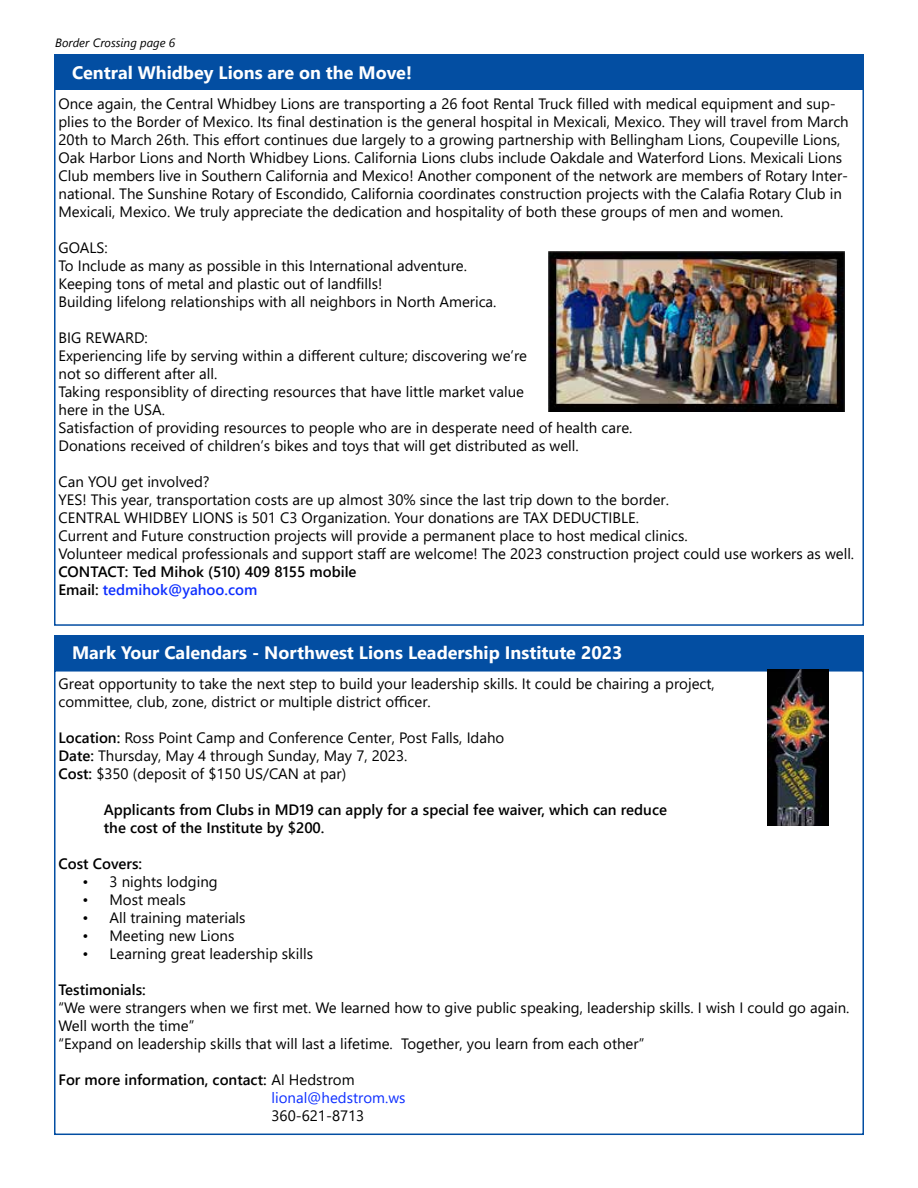
<style>
.page{position:relative;width:918px;height:1188px;background:#fff}
.page>*{position:absolute;margin:0;border:0;box-sizing:border-box;transform-origin:0 0}
.t1{font:700 18px "Segoe UI";color:#fff}
.t2{font:15px/18px "Segoe UI";color:#000}
.t3{font:600 15px/18px "Segoe UI";color:#000}
.t4{font:italic 12px "Segoe UI";color:#000}
.s1{color:#0e2fff}
.s2{font-weight:600}
.s3{font-weight:400}
.s4{font-weight:400;color:#0e2fff}
</style>
<div class="page">
<div style="left:54px;top:54px;width:810px;height:36px;background:#034ea2"></div>
<div style="left:54px;top:635px;width:810px;height:36px;background:#034ea2"></div>
<img style="left:768px;top:670px;width:60px;height:156px">
<img style="left:548px;top:251px;width:296px;height:160px">
<p class="t4" style="left:55px;top:31px;width:122px">Border Crossing page 6</p>
<p class="t1" style="left:72px;top:55px;width:341px">Central Whidbey Lions are on the Move!</p>
<p class="t2" style="left:58px;top:93px;width:792px">Once again, the Central Whidbey Lions are transporting a 26 foot Rental Truck filled with medical equipment and sup&shy;plies to the Border of Mexico. Its final destination is the general hospital in Mexicali, Mexico. They will travel from March 20th to March 26th. This effort continues due largely to a growing partnership with Bellingham Lions, Coupeville Lions, Oak Harbor Lions and North Whidbey Lions. California Lions clubs include Oakdale and Waterford Lions. Mexicali Lions Club members live in Southern California and Mexico! Another component of the network are members of Rotary Inter&shy;national. The Sunshine Rotary of Escondido, California coordinates construction projects with the Calafia Rotary Club in Mexicali, Mexico. We truly appreciate the dedication and hospitality of both these groups of men and women.</p>
<p class="t2" style="left:59px;top:237px;width:440px">GOALS:<br>To Include as many as possible in this International adventure.<br>Keeping tons of metal and plastic out of landfills!<br>Building lifelong relationships with all neighbors in North America.</p>
<p class="t2" style="left:59px;top:327px;width:575px">BIG REWARD:<br>Experiencing life by serving within a different culture; discovering we’re<br>not so different after all.<br>Taking responsiblity of directing resources that have little market value<br>here in the USA.<br>Satisfaction of providing resources to people who are in desperate need of health care.<br>Donations received of children’s bikes and toys that will get distributed as well.</p>
<p class="t2" style="left:59px;top:471px;width:797px">Can YOU get involved?<br>YES! This year, transportation costs are up almost 30% since the last trip down to the border.<br>CENTRAL WHIDBEY LIONS is 501 C3 Organization. Your donations are TAX DEDUCTIBLE.<br>Current and Future construction projects will provide a permanent place to host medical clinics.<br>Volunteer medical professionals and support staff are welcome! The 2023 construction project could use workers as well.</p>
<p class="t3" style="left:59px;top:561px;width:300px">CONTACT: Ted Mihok (510) 409 8155 mobile<br>Email: <span class="s1">tedmihok@yahoo.com</span></p>
<p class="t1" style="left:72px;top:636px;width:552px">Mark Your Calendars - Northwest Lions Leadership Institute 2023</p>
<p class="t2" style="left:58px;top:674px;width:658px">Great opportunity to take the next step to build your leadership skills. It could be chairing a project, committee, club, zone, district or multiple district officer.</p>
<p class="t2" style="left:58px;top:728px;width:447px"><span class="s2">Location:</span> Ross Point Camp and Conference Center, Post Falls, Idaho<br><span class="s2">Date:</span> Thursday, May 4 through Sunday, May 7, 2023.<br><span class="s2">Cost:</span> $350 (deposit of $150 US/CAN at par)</p>
<p class="t3" style="left:104px;top:800px;width:565px">Applicants from Clubs in MD19 can apply for a special fee waiver, which can reduce the cost of the Institute by $200.</p>
<p class="t3" style="left:58px;top:854px;width:85px">Cost Covers:</p>
<p class="t2" style="left:82px;top:872px;width:137px">• 3 nights lodging</p>
<p class="t2" style="left:82px;top:890px;width:105px">• Most meals</p>
<p class="t2" style="left:82px;top:908px;width:165px">• All training materials</p>
<p class="t2" style="left:82px;top:926px;width:153px">• Meeting new Lions</p>
<p class="t2" style="left:82px;top:944px;width:232px">• Learning great leadership skills</p>
<p class="t3" style="left:58px;top:980px;width:89px">Testimonials:</p>
<p class="t2" style="left:58px;top:998px;width:793px">“We were strangers when we first met. We learned how to give public speaking, leadership skills. I wish I could go again.<br>Well worth the time”<br>“Expand on leadership skills that will last a lifetime. Together, you learn from each other”</p>
<p class="t3" style="left:272px;top:1070px;width:136px;text-indent:-213px">For more information, contact: <span class="s3">Al Hedstrom </span><span class="s4">lional@hedstrom.ws</span></p>
<p class="t2" style="left:272px;top:1106px;width:94px">360-621-8713</p>
</div>
